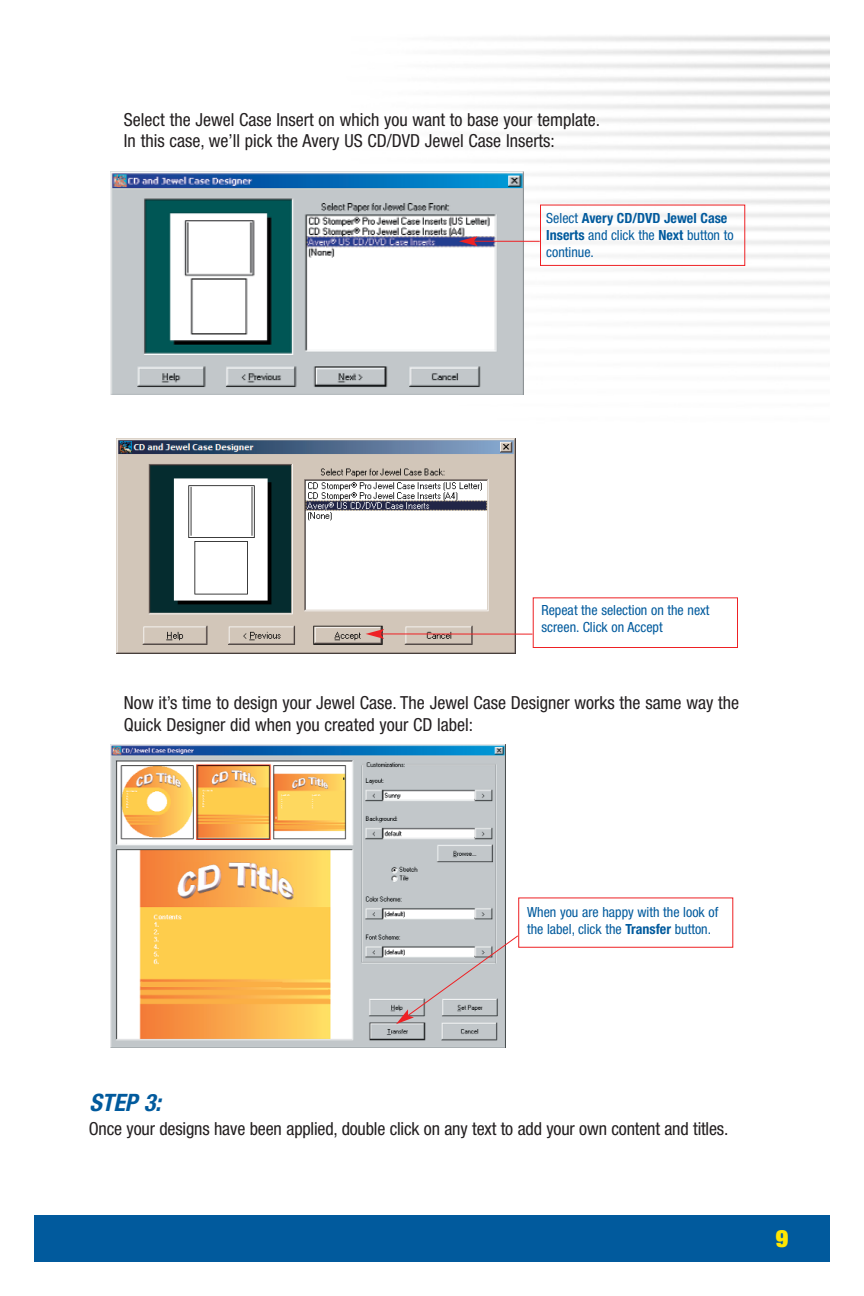
<style>
.page{position:relative;width:864px;height:1296px;background:#fff}
.page>*{position:absolute;margin:0;border:0;box-sizing:border-box;transform-origin:0 0}
.t1{font:italic 700 condensed 24px "Helvetica Neue";color:#015a9d}
.t2{font:900 expanded 24px "Helvetica Neue";color:#ffe601}
.t3{font:condensed 18px/21.6px "Helvetica Neue";color:#231f20}
.t4{font:condensed 14px/16.8px "Helvetica Neue";color:#015a9d}
.s1{font-weight:700}
</style>
<div class="page">
<div style="left:34px;top:1215px;width:796px;height:47px;background:#015a9d"></div>
<img style="left:110px;top:172px;width:413px;height:222px">
<div style="left:540px;top:205px;width:205px;height:61px;border:1px solid #ee2124"></div>
<hr style="left:474px;top:241px;width:66px;height:1px;background:#ee2124">
<svg style="left:459px;top:236px;width:18px;height:10px"></svg>
<img style="left:110px;top:744px;width:395px;height:303px">
<div style="left:518px;top:897px;width:215px;height:51px;border:1px solid #ee2124"></div>
<svg style="left:396px;top:934px;width:123px;height:90px"></svg>
<img style="left:116px;top:438px;width:400px;height:216px">
<div style="left:533px;top:597px;width:205px;height:51px;border:1px solid #ee2124"></div>
<svg style="left:366px;top:629px;width:167px;height:10px;background:#d1aca3"></svg>
<p class="t3" style="left:124px;top:110px;width:478px">Select the Jewel Case Insert on which you want to base your template.<br>In this case, we’ll pick the Avery US CD/DVD Jewel Case Inserts:</p>
<p class="t4" style="left:546px;top:211px;width:189px">Select <span class="s1">Avery CD/DVD Jewel Case<br>Inserts</span> and click the <span class="s1">Next</span> button to continue.</p>
<p class="t4" style="left:541px;top:603px;width:170px">Repeat the selection on the next screen. Click on Accept</p>
<p class="t3" style="left:124px;top:693px;width:617px">Now it’s time to design your Jewel Case. The Jewel Case Designer works the same way the<br>Quick Designer did when you created your CD label:</p>
<p class="t4" style="left:527px;top:905px;width:193px">When you are happy with the look of the label, click the <span class="s1">Transfer</span> button.</p>
<h1 class="t1" style="left:89px;top:1094px;width:73px">STEP 3:</h1>
<p class="t3" style="left:89px;top:1120px;width:641px">Once your designs have been applied, double click on any text to add your own content and titles.</p>
<h1 class="t2" style="left:776px;top:1230px;width:14px">9</h1>
</div>
